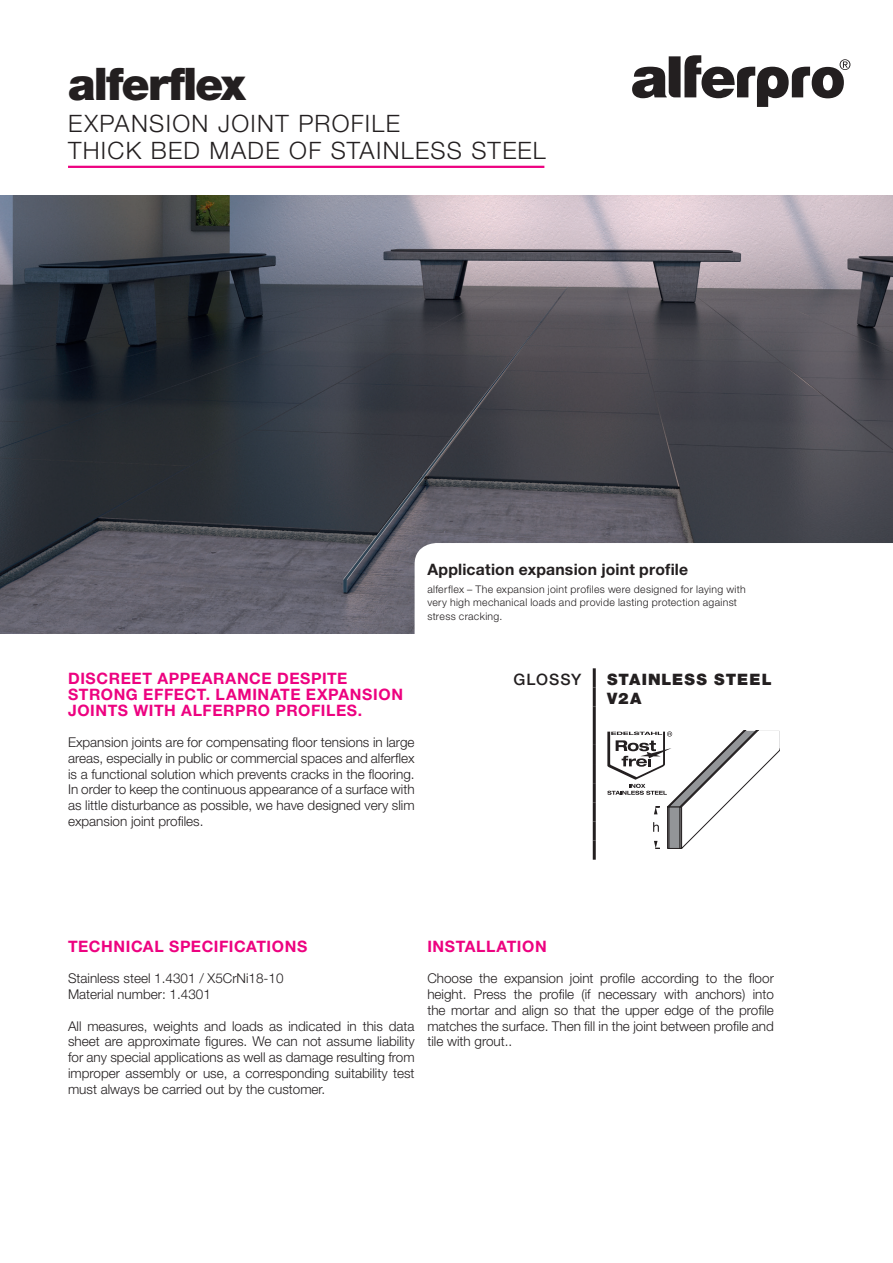
<style>
.page{position:relative;width:893px;height:1263px;background:#fff}
.page>*{position:absolute;margin:0;border:0;box-sizing:border-box;transform-origin:0 0}
.t1{font:900 45px "Helvetica Neue LT Std";letter-spacing:-.04em;color:#231f20}
.t2{font:300 24px/27.5px "Helvetica Neue LT Std";letter-spacing:.055em;color:#231f20}
.t3{font:700 15.75px/15.8px "Helvetica Neue LT Std";letter-spacing:.04em;color:#ed0280}
.t4{font:700 15.75px "Helvetica Neue LT Std";letter-spacing:.01em;color:#231f20}
.t5{font:900 15.75px/19.5px "Helvetica Neue LT Std";letter-spacing:.08em;color:#231f20}
.t6{font:500 15.75px "Helvetica Neue LT Std";letter-spacing:.06em;color:#231f20}
.t7{font:300 13.5px/15.8px "Helvetica Neue LT Std";color:#231f20;text-align:justify}
.t8{font:300 10.5px/13.5px "Helvetica Neue LT Std";letter-spacing:.03em;color:#231f20}
</style>
<div class="page">
<svg style="left:632px;top:55px;width:218px;height:52px"></svg>
<img style="left:0;top:196px;width:893px;height:437px">
<svg style="left:415px;top:543px;width:478px;height:90px"></svg>
<svg style="left:607px;top:731px;width:172px;height:118px"></svg>
<hr style="left:593px;top:707px;width:3px;height:38px;background:#231f20">
<hr style="left:593px;top:668px;width:3px;height:19px;background:#231f20">
<hr style="left:593px;top:687px;width:3px;height:20px;background:#231f20">
<hr style="left:593px;top:745px;width:3px;height:19px;background:#231f20">
<hr style="left:593px;top:764px;width:3px;height:19px;background:#231f20">
<hr style="left:593px;top:783px;width:3px;height:19px;background:#231f20">
<hr style="left:593px;top:802px;width:3px;height:19px;background:#231f20">
<hr style="left:593px;top:821px;width:3px;height:19px;background:#231f20">
<hr style="left:593px;top:840px;width:3px;height:20px;background:#231f20">
<hr style="left:68px;top:166px;width:476px;height:2px;background:#ed0280">
<h1 class="t1" style="left:68px;top:57px;width:179px">alferflex</h1>
<h2 class="t2" style="left:68px;top:109px;width:479px">EXPANSION JOINT PROFILE<br>THICK BED MADE OF STAINLESS STEEL</h2>
<p class="t4" style="left:427px;top:559px;width:262px">Application expansion joint profile</p>
<p class="t8" style="left:427px;top:582px;width:320px">alferflex – The expansion joint profiles were designed for laying with very high mechanical loads and provide lasting protection against stress cracking.</p>
<p class="t3" style="left:68px;top:670px;width:336px">DISCREET APPEARANCE DESPITE<br>STRONG EFFECT. LAMINATE EXPANSION<br>JOINTS WITH ALFERPRO PROFILES.</p>
<p class="t7" style="left:68px;top:734px;width:348px">Expansion joints are for compensating floor tensions in large areas, especially in public or commercial spaces and alferflex is a functional solution which prevents cracks in the flooring.<br>In order to keep the continuous appearance of a surface with as little disturbance as possible, we have designed very slim expansion joint profiles.</p>
<p class="t6" style="left:513px;top:670px;width:70px">GLOSSY</p>
<p class="t5" style="left:607px;top:669px;width:166px">STAINLESS STEEL<br>V2A</p>
<p class="t3" style="left:68px;top:938px;width:241px">TECHNICAL SPECIFICATIONS</p>
<p class="t7" style="left:68px;top:970px;width:217px">Stainless steel 1.4301 / X5CrNi18-10<br>Material number: 1.4301</p>
<p class="t7" style="left:68px;top:1018px;width:348px">All measures, weights and loads as indicated in this data sheet are approximate figures. We can not assume liability for any special applications as well as damage resulting from improper assembly or use, a corresponding suitability test must always be carried out by the customer.</p>
<p class="t3" style="left:427px;top:938px;width:121px">INSTALLATION</p>
<p class="t7" style="left:427px;top:970px;width:348px">Choose the expansion joint profile according to the floor height. Press the profile (if necessary with anchors) into the mortar and align so that the upper edge of the profile matches the surface. Then fill in the joint between profile and tile with grout..</p>
</div>
